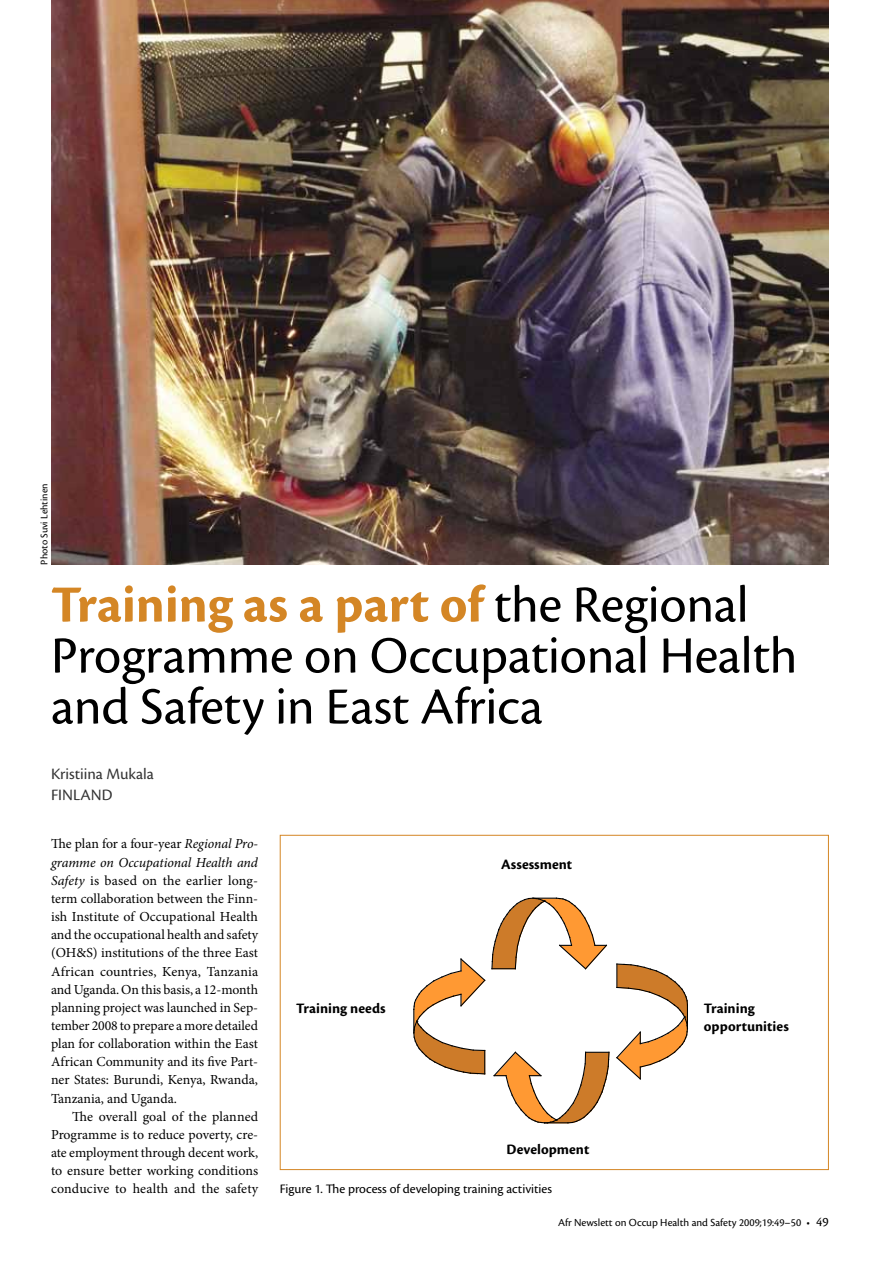
<style>
.page{position:relative;width:893px;height:1263px;background:#fff}
.page>*{position:absolute;margin:0;border:0;box-sizing:border-box;transform-origin:0 0}
.t1{font:54px/51px "Cronos Pro";letter-spacing:-.005em;color:#000}
.t2{font:28.5px "Times New Roman";color:#000}
.t3{font:16.5px/21px "Cronos Pro";color:#333}
.t4{font:700 15px/18px "Cronos Pro";letter-spacing:.005em;color:#000}
.t5{font:13.8px/18.1px "Minion Pro";color:#000;text-align:justify}
.t6{font:13.5px "Cronos Pro";color:#000}
.t7{font:11.25px "Cronos Pro";color:#000}
.t8{font:10.5px "Cronos Pro";letter-spacing:-.005em;color:#000}
.s1{font-weight:700;color:#d48625}
.s2{font-style:italic}
.s3{font-size:13.5px}
</style>
<div class="page">
<img style="left:52px;top:0;width:777px;height:564px">
<svg style="left:413px;top:897px;width:196px;height:227px"></svg>
<svg style="left:616px;top:963px;width:72px;height:117px"></svg>
<p class="t8" style="left:38px;top:564px;width:82px;rotate:-90deg">Photo Suvi Lehtinen</p>
<h1 class="t1" style="left:51px;top:579px;width:748px"><span class="s1">Training as a part of</span> the Regional<br>Programme on Occupational Health and Safety in East Africa</h1>
<p class="t3" style="left:51px;top:763px;width:104px">Kristiina Mukala<br>FINLAND</p>
<p class="t5" style="left:51px;top:835px;width:209px">The plan for a four-year <span class="s2">Regional Pro&shy;gramme on Occupational Health and Safety</span> is based on the earlier long&shy;term collaboration between the Finn&shy;ish Institute of Occupational Health and the occupational health and safety (OH&amp;S) institutions of the three East African countries, Kenya, Tanzania and Uganda. On this basis, a 12-month planning project was launched in Sep&shy;tember 2008 to prepare a more detailed plan for collaboration within the East African Community and its five Part&shy;ner States: Burundi, Kenya, Rwanda, Tanzania, and Uganda.</p>
<p class="t5" style="left:51px;top:1107px;width:209px;text-indent:21px">The overall goal of the planned Programme is to reduce poverty, cre&shy;ate employment through decent work, to ensure better working conditions conducive to health and the safety</p>
<p class="t4" style="left:501px;top:855px;width:73px">Assessment</p>
<p class="t4" style="left:296px;top:1000px;width:91px">Training needs</p>
<p class="t4" style="left:704px;top:1000px;width:87px">Training opportunities</p>
<h2 class="t2" style="left:184px;top:1003px;width:176px">Training ne eds</h2>
<p class="t4" style="left:507px;top:1141px;width:84px">Development</p>
<h2 class="t2" style="left:479px;top:1175px;width:155px">Development</h2>
<p class="t6" style="left:280px;top:1181px;width:274px">Figure 1. The process of developing training activities</p>
<p class="t7" style="left:558px;top:1216px;width:272px">Afr Newslett on Occup Health and Safety 2009;19:49–50 • <span class="s3">49</span></p>
</div>
